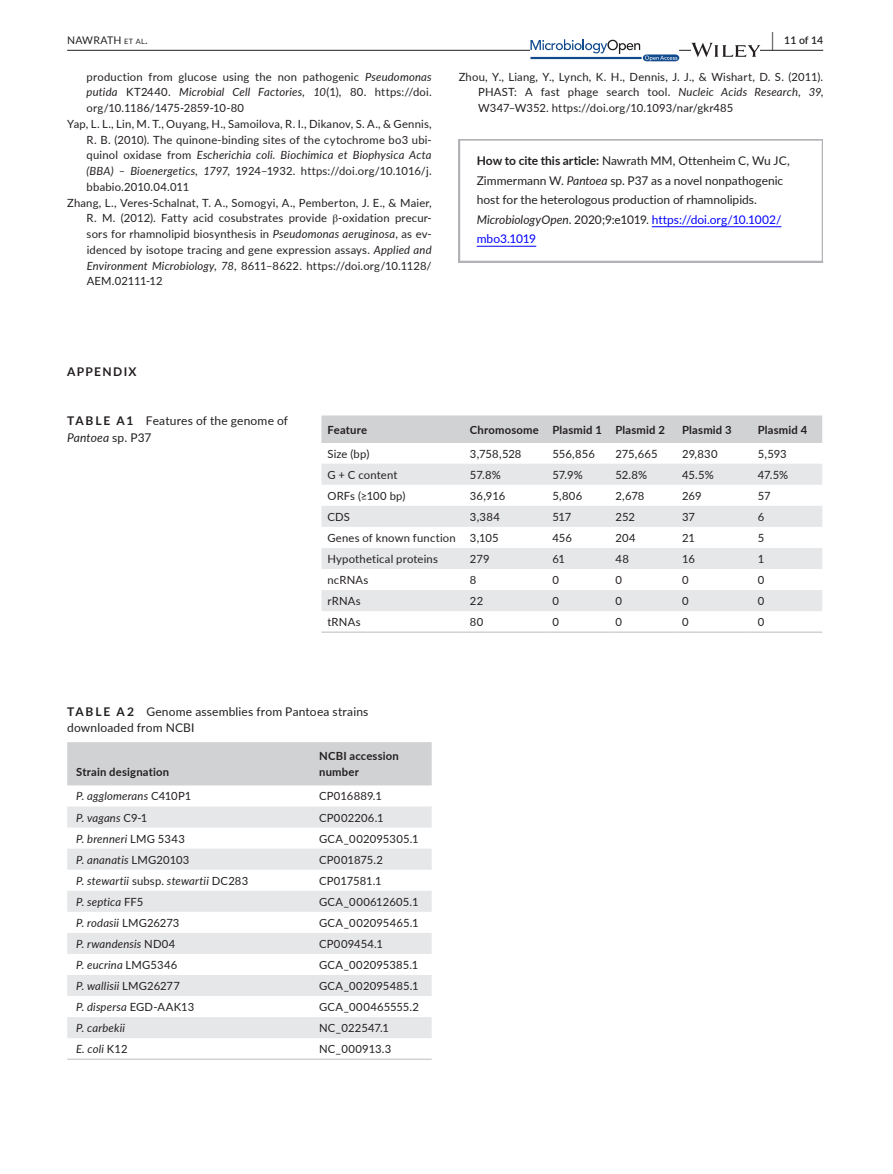
<style>
.page{position:relative;width:893px;height:1174px;background:#fff}
.page>*{position:absolute;margin:0;border:0;box-sizing:border-box;transform-origin:0 0}
.t1{font:600 19.5px "Lato";color:#231f20;scale:.48 1}
.t2{font:12px/19.5px "Lato";color:#231f20}
.t3{font:700 12px "Lato";letter-spacing:.115em;color:#231f20}
.t4{font:11.25px/15.8px "Lato";letter-spacing:.015em;color:#231f20;text-align:justify}
.t5{font:italic 11.25px "Lato";letter-spacing:.015em;color:#231f20}
.t6{font:700 11.25px/15.8px "Lato";letter-spacing:.02em;color:#231f20}
.t7{font:11.25px "Lato";letter-spacing:-.015em;color:#231f20}
.t8{font:10.5px "Lato";letter-spacing:.02em;color:#231f20}
.t9{font:600 10.5px "Lato";color:#231f20}
.s1{font-size:7.35px}
.s2{font-style:italic}
.s3{font-style:normal}
.s4{font-family:"STIX"}
.s5{font-weight:700}
.s6{color:#00f}
</style>
<div class="page">
<hr style="left:67px;top:50px;width:756px;height:1px;background:#231f20">
<svg style="left:530px;top:39px;width:149px;height:22px"></svg>
<svg style="left:691px;top:43px;width:69px;height:14px"></svg>
<div style="left:459px;top:139px;width:364px;height:123px;background:#cccccf"></div>
<div style="left:460px;top:141px;width:362px;height:120px;background:#fff"></div>
<hr style="left:652px;top:226px;width:129px;height:1px;background:#00f">
<hr style="left:459px;top:261px;width:364px;height:1px;background:#b2b3b7">
<hr style="left:477px;top:246px;width:59px;height:1px;background:#00f">
<div style="left:321px;top:415px;width:501px;height:28px;background:#d1d2d4"></div>
<svg style="left:321px;top:464px;width:501px;height:147px;fill:#e6e7e9"></svg>
<hr style="left:321px;top:631px;width:143px;height:2px;background:#d1d2d4">
<hr style="left:464px;top:631px;width:82px;height:2px;background:#d1d2d4">
<hr style="left:546px;top:631px;width:63px;height:2px;background:#d1d2d4">
<hr style="left:609px;top:631px;width:67px;height:2px;background:#d1d2d4">
<hr style="left:676px;top:631px;width:76px;height:2px;background:#d1d2d4">
<hr style="left:752px;top:631px;width:70px;height:2px;background:#d1d2d4">
<div style="left:67px;top:742px;width:365px;height:43px;background:#d1d2d4"></div>
<svg style="left:67px;top:806px;width:365px;height:232px;fill:#e6e7e9"></svg>
<hr style="left:67px;top:1058px;width:243px;height:2px;background:#d1d2d4">
<hr style="left:310px;top:1058px;width:122px;height:2px;background:#d1d2d4">
<h1 class="t1" style="left:771px;top:26px;width:7px">|</h1>
<p class="t8" style="left:67px;top:33px;width:82px">NAWRATH <span class="s1">et al</span>.</p>
<p class="t9" style="left:784px;top:33px;width:40px">11 of 14</p>
<p class="t4" style="left:87px;top:68px;width:346px">production from glucose using the non pathogenic <span class="s2">Pseudomonas</span></p>
<p class="t5" style="left:87px;top:84px;width:347px">putida <span class="s3">KT2440.</span> Microbial Cell Factories<span class="s3">,</span> 10<span class="s3">(1), 80. https://doi.</span></p>
<p class="t7" style="left:87px;top:100px;width:159px">org/10.1186/1475-2859-10-80</p>
<p class="t4" style="left:67px;top:115px;width:366px">Yap, L. L., Lin, M. T., Ouyang, H., Samoilova, R. I., Dikanov, S. A., &amp; Gennis,</p>
<p class="t4" style="left:87px;top:131px;width:346px">R. B. (2010). The quinone-binding sites of the cytochrome bo3 ubi-</p>
<p class="t5" style="left:87px;top:147px;width:346px"><span class="s3">quinol oxidase from</span> Escherichia coli<span class="s3">.</span> Biochimica et Biophysica Acta</p>
<p class="t4" style="left:87px;top:163px;width:346px"><span class="s2">(BBA) – Bioenergetics</span>, <span class="s2">1797</span>, 1924–1932. https://doi.org/10.1016/j.</p>
<p class="t4" style="left:87px;top:178px;width:104px">bbabio.2010.04.011</p>
<p class="t4" style="left:67px;top:194px;width:366px">Zhang, L., Veres-Schalnat, T. A., Somogyi, A., Pemberton, J. E., &amp; Maier,</p>
<p class="t4" style="left:87px;top:210px;width:346px">R. M. (2012). Fatty acid cosubstrates provide <span class="s4">β</span>-oxidation precur-</p>
<p class="t4" style="left:87px;top:226px;width:347px">sors for rhamnolipid biosynthesis in <span class="s2">Pseudomonas aeruginosa</span>, as ev-</p>
<p class="t4" style="left:87px;top:241px;width:346px">idenced by isotope tracing and gene expression assays. <span class="s2">Applied and</span></p>
<p class="t4" style="left:87px;top:257px;width:347px"><span class="s2">Environment Microbiology</span>, <span class="s2">78</span>, 8611–8622. https://doi.org/10.1128/</p>
<p class="t4" style="left:87px;top:273px;width:78px">AEM.02111-12</p>
<p class="t4" style="left:478px;top:68px;width:347px;text-indent:-19px">Zhou, Y., Liang, Y., Lynch, K. H., Dennis, J. J., &amp; Wishart, D. S. (2011).<br>PHAST: A fast phage search tool. <span class="s2">Nucleic Acids Research</span>, <span class="s2">39</span>, W347–W352. https://doi.org/10.1093/nar/gkr485</p>
<p class="t2" style="left:477px;top:151px;width:314px"><span class="s5">How to cite this article:</span> Nawrath MM, Ottenheim C, Wu JC, Zimmermann W. <span class="s2">Pantoea</span> sp. P37 as a novel nonpathogenic host for the heterologous production of rhamnolipids.<br><span class="s2">MicrobiologyOpen</span>. 2020;9:e1019. <span class="s6">https://doi.org/10.1002/ mbo3.1019</span></p>
<p class="t3" style="left:67px;top:363px;width:71px">APPENDIX</p>
<p class="t2" style="left:67px;top:412px;width:222px;line-height:16.5px"><span class="s5">TABLE A1</span> Features of the genome of<br><span class="s2">Pantoea</span> sp. P37</p>
<p class="t6" style="left:327px;top:421px;width:41px">Feature</p>
<p class="t6" style="left:470px;top:421px;width:196px">Chromosome Plasmid 1 Plasmid 2</p>
<p class="t6" style="left:682px;top:421px;width:51px">Plasmid 3</p>
<p class="t6" style="left:758px;top:421px;width:51px">Plasmid 4</p>
<p class="t4" style="left:327px;top:445px;width:43px">Size (bp)</p>
<p class="t4" style="left:470px;top:445px;width:53px">3,758,528</p>
<p class="t4" style="left:552px;top:445px;width:44px">556,856</p>
<p class="t4" style="left:615px;top:445px;width:44px">275,665</p>
<p class="t4" style="left:682px;top:445px;width:37px">29,830</p>
<p class="t4" style="left:758px;top:445px;width:31px">5,593</p>
<p class="t4" style="left:327px;top:466px;width:71px">G + C content</p>
<p class="t4" style="left:470px;top:466px;width:32px">57.8%</p>
<p class="t4" style="left:552px;top:466px;width:32px">57.9%</p>
<p class="t4" style="left:615px;top:466px;width:33px">52.8%</p>
<p class="t4" style="left:682px;top:466px;width:33px">45.5%</p>
<p class="t4" style="left:758px;top:466px;width:32px">47.5%</p>
<p class="t4" style="left:327px;top:487px;width:80px">ORFs (≥100 bp)</p>
<p class="t4" style="left:470px;top:487px;width:37px">36,916</p>
<p class="t4" style="left:552px;top:487px;width:31px">5,806</p>
<p class="t4" style="left:615px;top:487px;width:30px">2,678</p>
<p class="t4" style="left:682px;top:487px;width:21px">269</p>
<p class="t4" style="left:758px;top:487px;width:15px">57</p>
<p class="t4" style="left:327px;top:508px;width:24px">CDS</p>
<p class="t4" style="left:470px;top:508px;width:31px">3,384</p>
<p class="t4" style="left:552px;top:508px;width:20px">517</p>
<p class="t4" style="left:615px;top:508px;width:21px">252</p>
<p class="t4" style="left:682px;top:508px;width:14px">37</p>
<p class="t4" style="left:758px;top:508px;width:8px">6</p>
<p class="t4" style="left:327px;top:529px;width:130px">Genes of known function</p>
<p class="t4" style="left:470px;top:529px;width:30px">3,105</p>
<p class="t4" style="left:552px;top:529px;width:21px">456</p>
<p class="t4" style="left:615px;top:529px;width:22px">204</p>
<p class="t4" style="left:682px;top:529px;width:14px">21</p>
<p class="t4" style="left:758px;top:529px;width:8px">5</p>
<p class="t4" style="left:327px;top:550px;width:112px">Hypothetical proteins</p>
<p class="t4" style="left:470px;top:550px;width:21px">279</p>
<p class="t4" style="left:552px;top:550px;width:14px">61</p>
<p class="t4" style="left:615px;top:550px;width:15px">48</p>
<p class="t4" style="left:682px;top:550px;width:14px">16</p>
<p class="t4" style="left:758px;top:550px;width:8px">1</p>
<p class="t4" style="left:327px;top:571px;width:42px">ncRNAs</p>
<p class="t4" style="left:470px;top:571px;width:8px">8</p>
<p class="t4" style="left:552px;top:571px;width:8px">0</p>
<p class="t4" style="left:615px;top:571px;width:8px">0</p>
<p class="t4" style="left:682px;top:571px;width:8px">0</p>
<p class="t4" style="left:758px;top:571px;width:8px">0</p>
<p class="t4" style="left:327px;top:592px;width:35px">rRNAs</p>
<p class="t4" style="left:470px;top:592px;width:15px">22</p>
<p class="t4" style="left:552px;top:592px;width:8px">0</p>
<p class="t4" style="left:615px;top:592px;width:8px">0</p>
<p class="t4" style="left:682px;top:592px;width:8px">0</p>
<p class="t4" style="left:758px;top:592px;width:8px">0</p>
<p class="t4" style="left:327px;top:614px;width:35px">tRNAs</p>
<p class="t4" style="left:470px;top:614px;width:15px">80</p>
<p class="t4" style="left:552px;top:614px;width:8px">0</p>
<p class="t4" style="left:615px;top:614px;width:8px">0</p>
<p class="t4" style="left:682px;top:614px;width:8px">0</p>
<p class="t4" style="left:758px;top:614px;width:8px">0</p>
<p class="t2" style="left:67px;top:703px;width:303px;line-height:16.5px"><span class="s5">TABLE A 2</span> Genome assemblies from Pantoea strains downloaded from NCBI</p>
<p class="t6" style="left:76px;top:763px;width:94px">Strain designation</p>
<p class="t6" style="left:319px;top:748px;width:81px">NCBI accession number</p>
<p class="t5" style="left:76px;top:788px;width:117px">P. agglomerans <span class="s3">C410P1</span></p>
<p class="t4" style="left:319px;top:788px;width:64px">CP016889.1</p>
<p class="t5" style="left:76px;top:809px;width:73px">P. vagans <span class="s3">C9-1</span></p>
<p class="t4" style="left:319px;top:809px;width:66px">CP002206.1</p>
<p class="t5" style="left:76px;top:830px;width:110px">P. brenneri <span class="s3">LMG 5343</span></p>
<p class="t4" style="left:319px;top:830px;width:101px">GCA_002095305.1</p>
<p class="t5" style="left:76px;top:851px;width:115px">P. ananatis <span class="s3">LMG20103</span></p>
<p class="t4" style="left:319px;top:851px;width:65px">CP001875.2</p>
<p class="t5" style="left:76px;top:872px;width:174px">P. stewartii <span class="s3">subsp.</span> stewartii <span class="s3">DC283</span></p>
<p class="t4" style="left:319px;top:872px;width:64px">CP017581.1</p>
<p class="t5" style="left:76px;top:893px;width:69px">P. septica <span class="s3">FF5</span></p>
<p class="t4" style="left:319px;top:893px;width:101px">GCA_000612605.1</p>
<p class="t5" style="left:76px;top:914px;width:105px">P. rodasii <span class="s3">LMG26273</span></p>
<p class="t4" style="left:319px;top:914px;width:101px">GCA_002095465.1</p>
<p class="t5" style="left:76px;top:935px;width:101px">P. rwandensis <span class="s3">ND04</span></p>
<p class="t4" style="left:319px;top:935px;width:66px">CP009454.1</p>
<p class="t5" style="left:76px;top:957px;width:103px">P. eucrina <span class="s3">LMG5346</span></p>
<p class="t4" style="left:319px;top:956px;width:101px">GCA_002095385.1</p>
<p class="t5" style="left:76px;top:978px;width:105px">P. wallisii <span class="s3">LMG26277</span></p>
<p class="t4" style="left:319px;top:977px;width:101px">GCA_002095485.1</p>
<p class="t5" style="left:76px;top:999px;width:120px">P. dispersa <span class="s3">EGD-AAK13</span></p>
<p class="t4" style="left:319px;top:998px;width:101px">GCA_000465555.2</p>
<p class="t5" style="left:76px;top:1020px;width:50px">P. carbekii</p>
<p class="t4" style="left:319px;top:1019px;width:72px">NC_022547.1</p>
<p class="t5" style="left:76px;top:1041px;width:53px">E. coli <span class="s3">K12</span></p>
<p class="t4" style="left:319px;top:1040px;width:74px">NC_000913.3</p>
</div>
